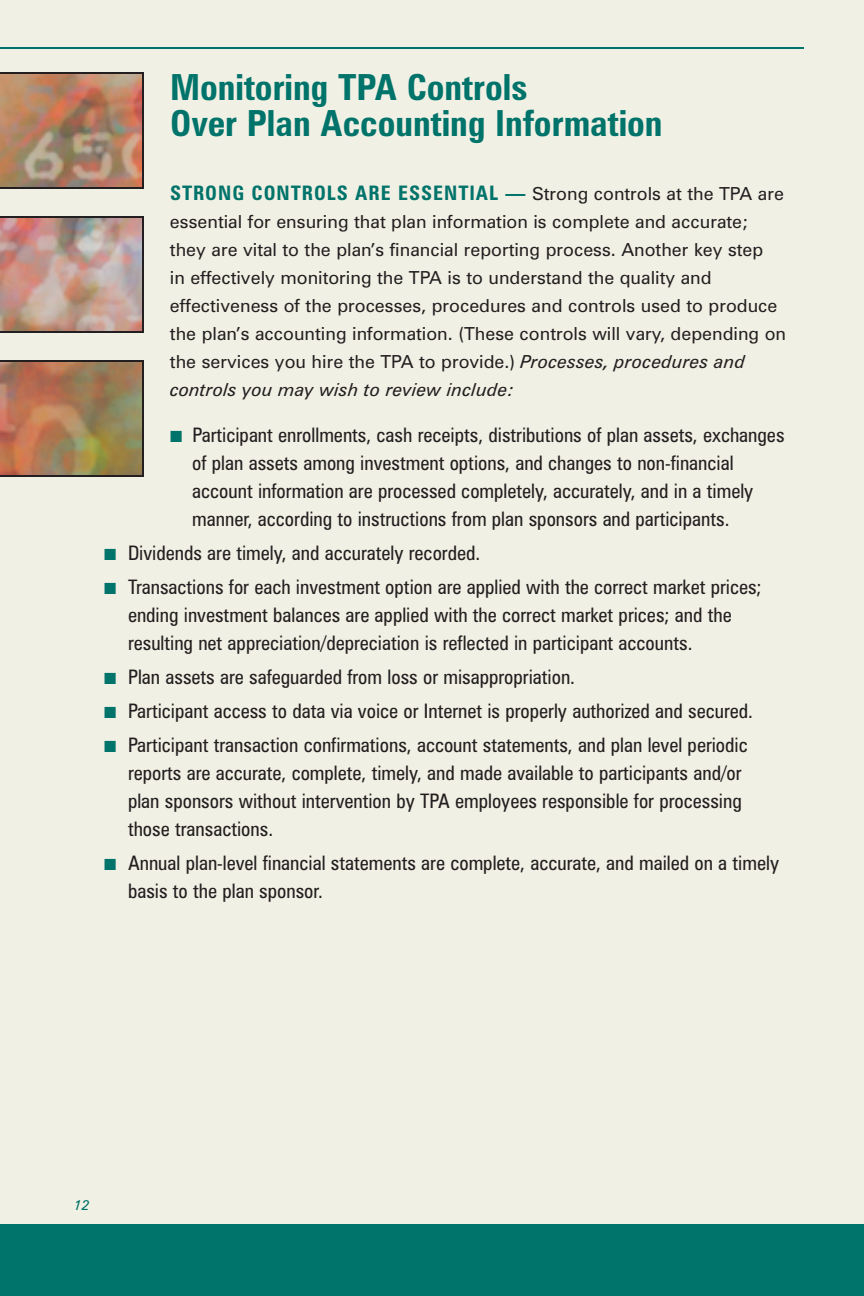
<style>
.page{position:relative;width:864px;height:1296px;background:#f1f0e4}
.page>*{position:absolute;margin:0;border:0;box-sizing:border-box;transform-origin:0 0}
.t1{font:700 condensed 36px/36px "Zurich BT";color:#00736a}
.t2{font:condensed 20px/28px "Zurich BT";color:#231f20}
.t3{font:700 condensed 20px "Zurich BT";letter-spacing:.05em;color:#00736a}
.t4{font:18px/28px "Zurich BT";color:#231f20}
.t5{font:italic 14px "Zurich BT";color:#00736a}
.s1{font-weight:400;font-stretch:normal;font-size:18px;color:#231f20}
.s2{font-style:italic}
.s3{color:#00736a}
</style>
<div class="page">
<div style="left:0;top:1224px;width:864px;height:72px;background:#00736a"></div>
<hr style="left:0;top:47px;width:804px;height:2px;background:#00736a">
<img style="left:0;top:72px;width:144px;height:117px">
<img style="left:0;top:216px;width:144px;height:117px">
<svg style="left:0;top:360px;width:144px;height:117px;background:#a27a54"></svg>
<h1 class="t1" style="left:170px;top:72px;width:494px">Monitoring TPA Controls<br>Over Plan Accounting Information</h1>
<p class="t3" style="left:170px;top:186px;width:615px">STRONG CONTROLS ARE ESSENTIAL — <span class="s1">Strong controls at the TPA are</span></p>
<p class="t4" style="left:170px;top:209px;width:618px">essential for ensuring that plan information is complete and accurate; they are vital to the plan’s financial reporting process. Another key step<br>in effectively monitoring the TPA is to understand the quality and effectiveness of the processes, procedures and controls used to produce the plan’s accounting information. (These controls will vary, depending on the services you hire the TPA to provide.) <span class="s2">Processes, procedures and controls you may wish to review include:</span></p>
<p class="t2" style="left:192px;top:423px;width:594px;text-indent:-22px"><span class="s3">■</span> Participant enrollments, cash receipts, distributions of plan assets, exchanges of plan assets among investment options, and changes to non-financial account information are processed completely, accurately, and in a timely manner, according to instructions from plan sponsors and participants.</p>
<p class="t2" style="left:104px;top:541px;width:378px"><span class="s3">■</span> Dividends are timely, and accurately recorded.</p>
<p class="t2" style="left:128px;top:575px;width:635px;text-indent:-24px"><span class="s3">■</span> Transactions for each investment option are applied with the correct market prices; ending investment balances are applied with the correct market prices; and the resulting net appreciation/depreciation is reflected in participant accounts.</p>
<p class="t2" style="left:104px;top:665px;width:473px"><span class="s3">■</span> Plan assets are safeguarded from loss or misappropriation.</p>
<p class="t2" style="left:104px;top:699px;width:651px"><span class="s3">■</span> Participant access to data via voice or Internet is properly authorized and secured.</p>
<p class="t2" style="left:128px;top:733px;width:621px;text-indent:-24px"><span class="s3">■</span> Participant transaction confirmations, account statements, and plan level periodic reports are accurate, complete, timely, and made available to participants and/or plan sponsors without intervention by TPA employees responsible for processing those transactions.</p>
<p class="t2" style="left:128px;top:851px;width:653px;text-indent:-24px"><span class="s3">■</span> Annual plan-level financial statements are complete, accurate, and mailed on a timely basis to the plan sponsor.</p>
<p class="t5" style="left:74px;top:1200px;width:17px">12</p>
</div>
